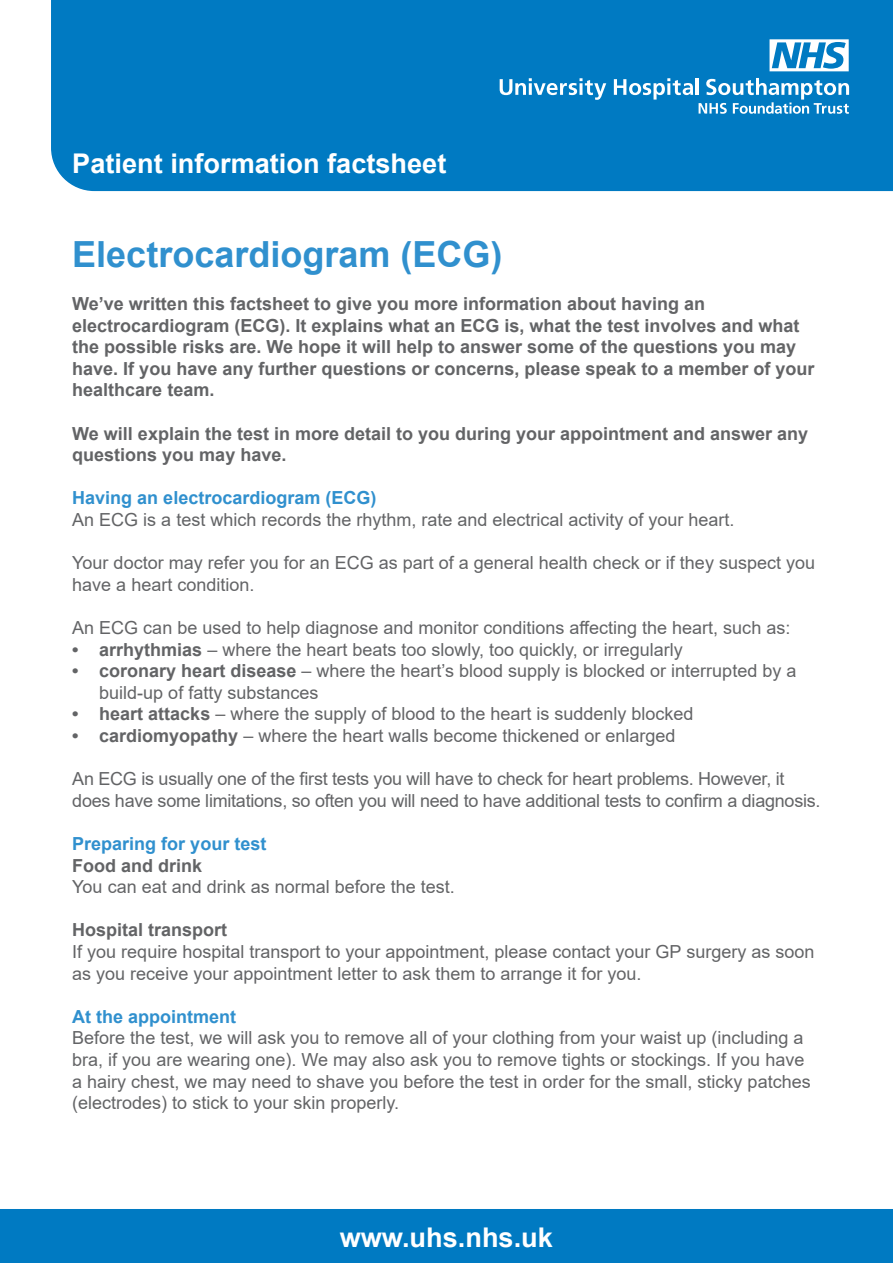
<style>
.page{position:relative;width:893px;height:1263px;background:#fff}
.page>*{position:absolute;margin:0;border:0;box-sizing:border-box;transform-origin:0 0}
.t1{font:700 36px "Arial";color:#3090ce}
.t2{font:700 27.15px "Arial";color:#fff}
.t3{font:18px/21.6px "Arial";color:#636466}
.t4{font:700 18px/21.6px "Arial";color:#636466}
.t5{font:700 18px "Arial";color:#3090ce}
.s1{font-weight:700}
</style>
<div class="page">
<div style="left:51px;top:0;width:842px;height:192px;background:#007ac2"></div>
<div style="left:0;top:1209px;width:893px;height:54px;background:#007ac2"></div>
<svg style="left:500px;top:78px;width:106px;height:22px"></svg>
<svg style="left:614px;top:78px;width:79px;height:22px"></svg>
<hr style="left:696px;top:78px;width:3px;height:17px;background:#fff">
<svg style="left:699px;top:78px;width:150px;height:36px"></svg>
<svg style="left:769px;top:39px;width:80px;height:32px"></svg>
<h2 class="t2" style="left:72px;top:144px;width:376px">Patient information factsheet</h2>
<h1 class="t1" style="left:72px;top:229px;width:432px">Electrocardiogram (ECG)</h1>
<p class="t4" style="left:72px;top:293px;width:744px">We’ve written this factsheet to give you more information about having an electrocardiogram (ECG). It explains what an ECG is, what the test involves and what the possible risks are. We hope it will help to answer some of the questions you may have. If you have any further questions or concerns, please speak to a member of your healthcare team.</p>
<p class="t4" style="left:72px;top:423px;width:737px">We will explain the test in more detail to you during your appointment and answer any questions you may have.</p>
<p class="t5" style="left:72px;top:485px;width:306px">Having an electrocardiogram (ECG)</p>
<p class="t3" style="left:72px;top:509px;width:664px">An ECG is a test which records the rhythm, rate and electrical activity of your heart.</p>
<p class="t3" style="left:72px;top:552px;width:744px">Your doctor may refer you for an ECG as part of a general health check or if they suspect you have a heart condition.</p>
<p class="t3" style="left:72px;top:617px;width:720px">An ECG can be used to help diagnose and monitor conditions affecting the heart, such as:</p>
<p class="t3" style="left:72px;top:638px;width:612px"><span class="s1">• arrhythmias</span> – where the heart beats too slowly, too quickly, or irregularly</p>
<p class="t3" style="left:99px;top:660px;width:699px;text-indent:-27px"><span class="s1">• coronary heart disease</span> – where the heart’s blood supply is blocked or interrupted by a build-up of fatty substances</p>
<p class="t3" style="left:72px;top:703px;width:623px"><span class="s1">• heart attacks</span> – where the supply of blood to the heart is suddenly blocked</p>
<p class="t3" style="left:72px;top:725px;width:605px"><span class="s1">• cardiomyopathy</span> – where the heart walls become thickened or enlarged</p>
<p class="t3" style="left:72px;top:768px;width:750px">An ECG is usually one of the first tests you will have to check for heart problems. However, it does have some limitations, so often you will need to have additional tests to confirm a diagnosis.</p>
<p class="t5" style="left:72px;top:831px;width:196px">Preparing for your test</p>
<p class="t4" style="left:72px;top:855px;width:132px">Food and drink</p>
<p class="t3" style="left:72px;top:876px;width:384px">You can eat and drink as normal before the test.</p>
<p class="t4" style="left:72px;top:919px;width:157px">Hospital transport</p>
<p class="t3" style="left:72px;top:941px;width:744px">If you require hospital transport to your appointment, please contact your GP surgery as soon as you receive your appointment letter to ask them to arrange it for you.</p>
<p class="t5" style="left:72px;top:1004px;width:165px">At the appointment</p>
<p class="t3" style="left:72px;top:1027px;width:740px">Before the test, we will ask you to remove all of your clothing from your waist up (including a bra, if you are wearing one). We may also ask you to remove tights or stockings. If you have a hairy chest, we may need to shave you before the test in order for the small, sticky patches (electrodes) to stick to your skin properly.</p>
<h2 class="t2" style="left:340px;top:1218px;width:215px">www.uhs.nhs.uk</h2>
</div>
